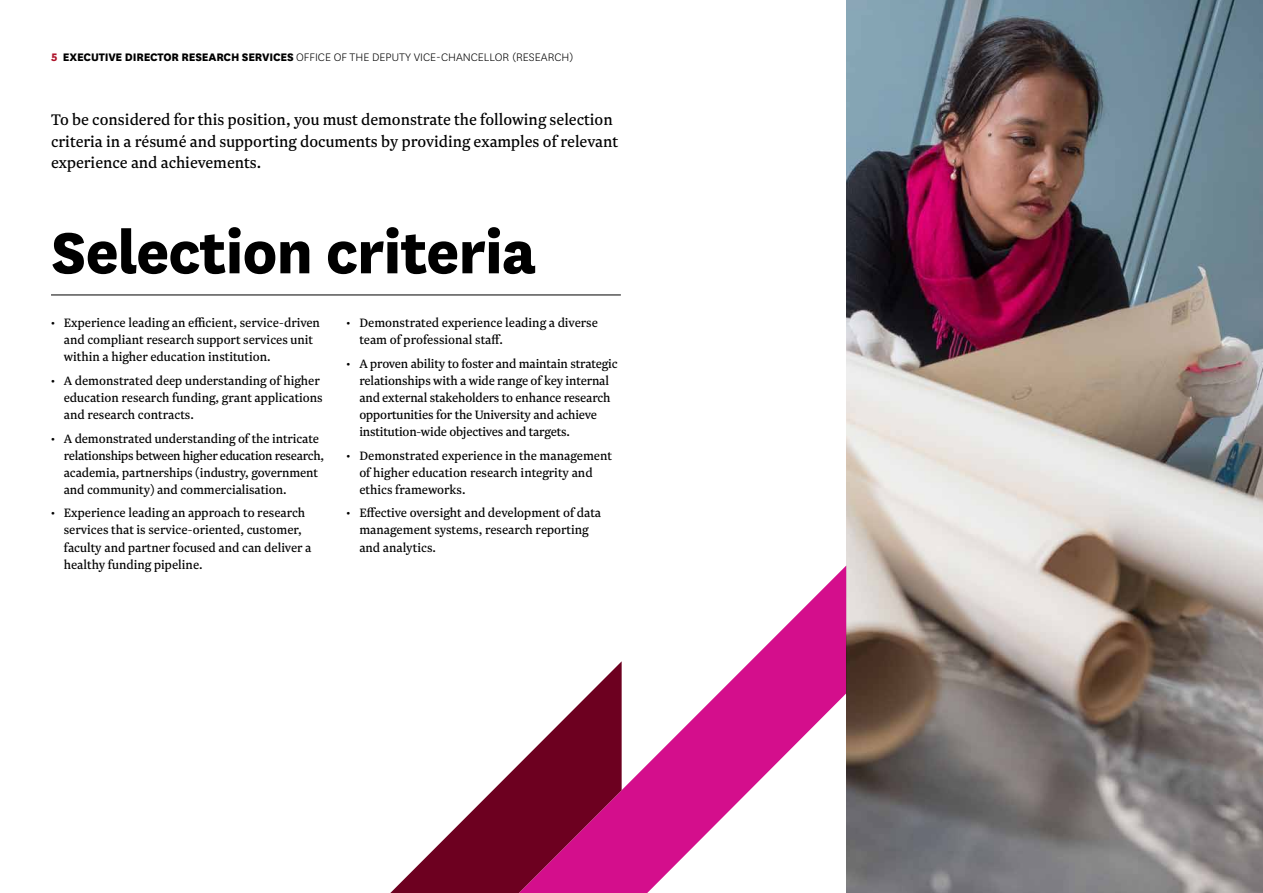
<style>
.page{position:relative;width:1263px;height:893px;background:#fff}
.page>*{position:absolute;margin:0;border:0;box-sizing:border-box;transform-origin:0 0}
.t1{font:800 67.5px "National";letter-spacing:-.015em;color:#000}
.t2{font:18px/21.6px "Newzald";color:#000}
.t3{font:14.25px/17.1px "Newzald";color:#000}
.t4{font:300 12.75px "National";color:#000}
.s1{font-weight:800;color:#ae132a}
.s2{font-weight:800}
</style>
<div class="page">
<img style="left:846px;top:0;width:417px;height:893px">
<hr style="left:51px;top:295px;width:570px;height:1px;background:#000">
<svg style="left:622px;top:566px;width:224px;height:327px"></svg>
<svg style="left:390px;top:661px;width:232px;height:232px"></svg>
<p class="t4" style="left:51px;top:49px;width:524px"><span class="s1">5</span> <span class="s2">EXECUTIVE DIRECTOR RESEARCH SERVICES</span> OFFICE OF THE DEPUTY VICE-CHANCELLOR (RESEARCH)</p>
<p class="t2" style="left:51px;top:108px;width:569px">To be considered for this position, you must demonstrate the following selection criteria in a résumé and supporting documents by providing examples of relevant experience and achievements.</p>
<h1 class="t1" style="left:51px;top:204px;width:487px">Selection criteria</h1>
<p class="t3" style="left:64px;top:314px;width:258px;text-indent:-13px">• Experience leading an efficient, service-driven and compliant research support services unit within a higher education institution.</p>
<p class="t3" style="left:64px;top:372px;width:261px;text-indent:-13px">• A demonstrated deep understanding of higher education research funding, grant applications and research contracts.</p>
<p class="t3" style="left:64px;top:429px;width:262px;text-indent:-13px">• A demonstrated understanding of the intricate relationships between higher education research, academia, partnerships (industry, government and community) and commercialisation.</p>
<p class="t3" style="left:64px;top:504px;width:249px;text-indent:-13px">• Experience leading an approach to research services that is service-oriented, customer, faculty and partner focused and can deliver a healthy funding pipeline.</p>
<p class="t3" style="left:359px;top:314px;width:240px;text-indent:-13px">• Demonstrated experience leading a diverse team of professional staff.</p>
<p class="t3" style="left:359px;top:355px;width:260px;text-indent:-13px">• A proven ability to foster and maintain strategic relationships with a wide range of key internal and external stakeholders to enhance research opportunities for the University and achieve institution-wide objectives and targets.</p>
<p class="t3" style="left:359px;top:447px;width:254px;text-indent:-13px">• Demonstrated experience in the management of higher education research integrity and ethics frameworks.</p>
<p class="t3" style="left:359px;top:504px;width:243px;text-indent:-13px">• Effective oversight and development of data management systems, research reporting and analytics.</p>
</div>
